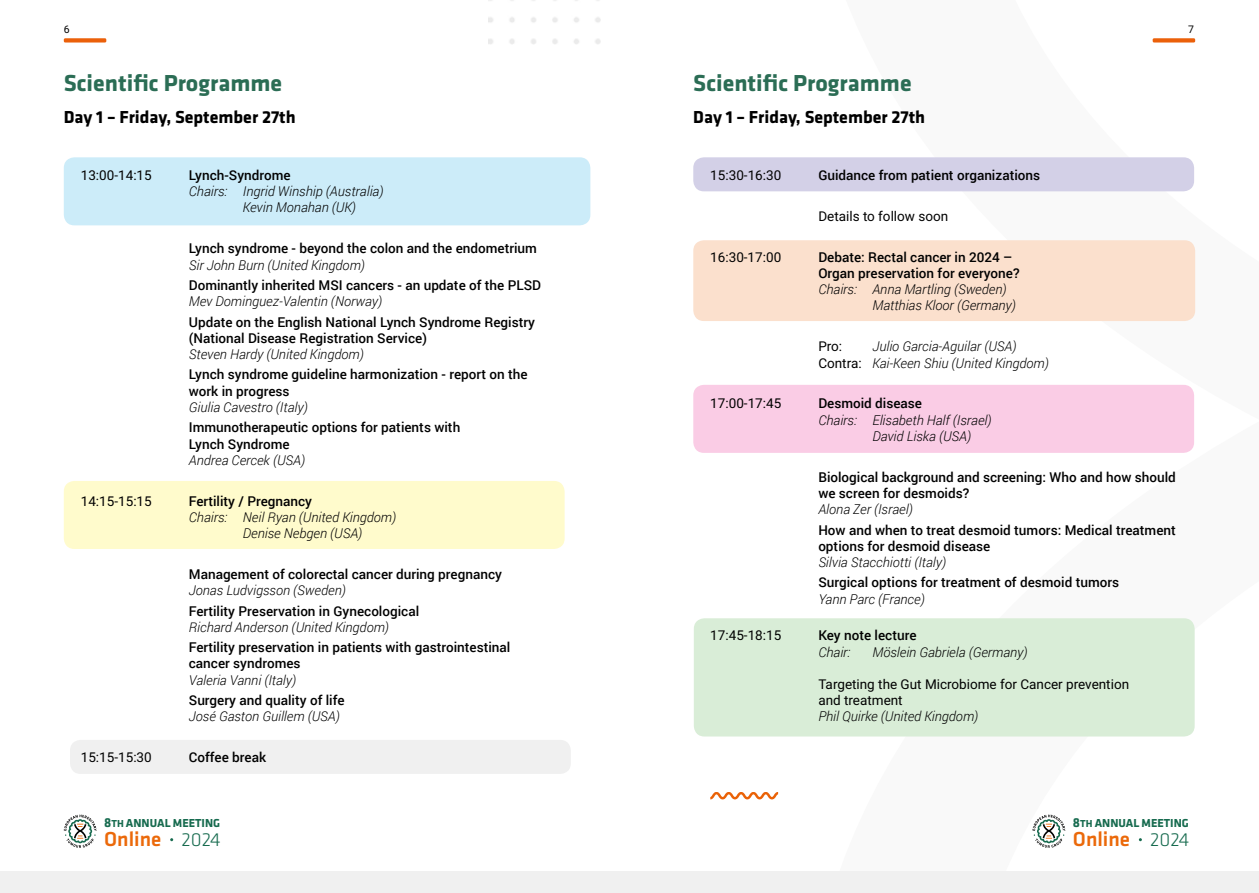
<style>
.page{position:relative;width:1259px;height:893px;background:#fff}
.page>*{position:absolute;margin:0;border:0;box-sizing:border-box;transform-origin:0 0}
.t1{font:700 24px "Klavika";color:#2b6d55}
.t2{font:21px "Klavika Medium TF";color:#eb690a}
.t3{font:700 18px "Klavika";color:#000}
.t4{font:500 13.5px/16.2px "Roboto";color:#000}
.t5{font:italic 300 13.5px/16.2px "Roboto";color:#000}
.t6{font:13.5px/16.2px "Roboto";color:#000}
.t7{font:700 12px "Klavika";color:#176b4f}
.t8{font:10.5px "Roboto";color:#000}
.s1{font-size:13.5px}
.s2{font-size:10.5px}
.s3{font-family:"Klavika";font-weight:300;font-size:19.5px;color:#176b4f}
.s4{font-weight:400;font-style:normal}
</style>
<div class="page">
<div style="left:694px;top:618px;width:500px;height:118px;background:#d9edd7;border-radius:11px"></div>
<div style="left:693px;top:385px;width:501px;height:68px;background:#facce5;border-radius:11px"></div>
<div style="left:693px;top:240px;width:502px;height:81px;background:#fbe0cd;border-radius:11px"></div>
<div style="left:70px;top:740px;width:501px;height:34px;background:#f0f0f0;border-radius:11px"></div>
<div style="left:64px;top:481px;width:500px;height:68px;background:#fffbcc;border-radius:11px"></div>
<div style="left:64px;top:157px;width:526px;height:68px;background:#ccecf9;border-radius:11px"></div>
<div style="left:64px;top:38px;width:42px;height:5px;background:#eb600a;border-radius:2px"></div>
<div style="left:1152px;top:38px;width:43px;height:5px;background:#eb600a;border-radius:2px"></div>
<div style="left:0;top:872px;width:1259px;height:21px;background:#f0f0f0"></div>
<img style="left:488px;top:0;width:112px;height:44px">
<svg style="left:64px;top:815px;width:33px;height:33px"></svg>
<svg style="left:1032px;top:815px;width:33px;height:33px"></svg>
<svg style="left:710px;top:792px;width:68px;height:7px"></svg>
<div style="left:693px;top:157px;width:501px;height:34px;background:#d3d0e7;border-radius:11px"></div>
<p class="t8" style="left:64px;top:22px;width:7px">6</p>
<p class="t8" style="left:1188px;top:22px;width:7px">7</p>
<h1 class="t1" style="left:64px;top:70px;width:220px">Scientific Programme</h1>
<h3 class="t3" style="left:64px;top:108px;width:233px">Day 1 – Friday, September 27th</h3>
<p class="t6" style="left:81px;top:167px;width:72px">13:00-14:15</p>
<p class="t4" style="left:189px;top:167px;width:103px">Lynch-Syndrome</p>
<p class="t5" style="left:243px;top:183px;width:142px;text-indent:-54px">Chairs: Ingrid Winship (Australia)<br>Kevin Monahan (UK)</p>
<p class="t4" style="left:189px;top:240px;width:350px">Lynch syndrome - beyond the colon and the endometrium</p>
<p class="t5" style="left:189px;top:256px;width:178px">Sir John Burn (United Kingdom)</p>
<p class="t4" style="left:189px;top:277px;width:354px">Dominantly inherited MSI cancers - an update of the PLSD</p>
<p class="t5" style="left:189px;top:293px;width:195px">Mev Dominguez-Valentin (Norway)</p>
<p class="t4" style="left:189px;top:313px;width:348px">Update on the English National Lynch Syndrome Registry (National Disease Registration Service)</p>
<p class="t5" style="left:189px;top:346px;width:176px">Steven Hardy (United Kingdom)</p>
<p class="t4" style="left:189px;top:366px;width:340px">Lynch syndrome guideline harmonization - report on the work in progress</p>
<p class="t5" style="left:189px;top:398px;width:120px">Giulia Cavestro (Italy)</p>
<p class="t4" style="left:189px;top:419px;width:273px">Immunotherapeutic options for patients with<br>Lynch Syndrome</p>
<p class="t5" style="left:189px;top:451px;width:118px">Andrea Cercek (USA)</p>
<p class="t6" style="left:81px;top:492px;width:72px">14:15-15:15</p>
<p class="t4" style="left:189px;top:492px;width:125px">Fertility / Pregnancy</p>
<p class="t5" style="left:243px;top:508px;width:155px;text-indent:-54px">Chairs: Neil Ryan (United Kingdom)<br>Denise Nebgen (USA)</p>
<p class="t4" style="left:189px;top:565px;width:315px">Management of colorectal cancer during pregnancy</p>
<p class="t5" style="left:189px;top:582px;width:158px">Jonas Ludvigsson (Sweden)</p>
<p class="t4" style="left:189px;top:602px;width:232px">Fertility Preservation in Gynecological</p>
<p class="t5" style="left:189px;top:618px;width:202px">Richard Anderson (United Kingdom)</p>
<p class="t4" style="left:189px;top:639px;width:323px">Fertility preservation in patients with gastrointestinal cancer syndromes</p>
<p class="t5" style="left:189px;top:671px;width:109px">Valeria Vanni (Italy)</p>
<p class="t4" style="left:189px;top:692px;width:157px">Surgery and quality of life</p>
<p class="t5" style="left:189px;top:708px;width:152px">José Gaston Guillem (USA)</p>
<p class="t6" style="left:81px;top:749px;width:72px">15:15-15:30</p>
<p class="t4" style="left:189px;top:749px;width:79px">Coffee break</p>
<p class="t7" style="left:104px;top:817px;width:117px"><span class="s1">8</span><span class="s2">TH</span> ANNUAL MEETING</p>
<h2 class="t2" style="left:104px;top:827px;width:118px">Online <span class="s3">2024</span></h2>
<h1 class="t1" style="left:693px;top:70px;width:220px">Scientific Programme</h1>
<h3 class="t3" style="left:693px;top:108px;width:233px">Day 1 – Friday, September 27th</h3>
<p class="t6" style="left:710px;top:167px;width:72px">15:30-16:30</p>
<p class="t4" style="left:818px;top:167px;width:223px">Guidance from patient organizations</p>
<p class="t6" style="left:818px;top:207px;width:131px">Details to follow soon</p>
<p class="t6" style="left:710px;top:248px;width:72px">16:30-17:00</p>
<p class="t4" style="left:818px;top:248px;width:203px">Debate: Rectal cancer in 2024 –<br>Organ preservation for everyone?</p>
<p class="t5" style="left:872px;top:281px;width:145px;text-indent:-54px">Chairs: Anna Martling (Sweden)<br>Matthias Kloor (Germany)</p>
<p class="t6" style="left:818px;top:338px;width:25px">Pro:</p>
<p class="t5" style="left:818px;top:338px;width:232px;text-indent:54px">Julio Garcia-Aguilar (USA)<br><span class="s4">Contra:</span> Kai-Keen Shiu (United Kingdom)</p>
<p class="t6" style="left:710px;top:395px;width:72px">17:00-17:45</p>
<p class="t4" style="left:818px;top:395px;width:105px">Desmoid disease</p>
<p class="t5" style="left:872px;top:411px;width:121px;text-indent:-54px">Chairs: Elisabeth Half (Israel)<br>David Liska (USA)</p>
<p class="t4" style="left:818px;top:468px;width:359px">Biological background and screening: Who and how should we screen for desmoids?</p>
<p class="t5" style="left:818px;top:501px;width:96px">Alona Zer (Israel)</p>
<p class="t4" style="left:818px;top:521px;width:359px">How and when to treat desmoid tumors: Medical treatment options for desmoid disease</p>
<p class="t5" style="left:818px;top:554px;width:129px">Silvia Stacchiotti (Italy)</p>
<p class="t4" style="left:818px;top:574px;width:302px">Surgical options for treatment of desmoid tumors</p>
<p class="t5" style="left:818px;top:590px;width:108px">Yann Parc (France)</p>
<p class="t6" style="left:710px;top:627px;width:72px">17:45-18:15</p>
<p class="t4" style="left:818px;top:627px;width:100px">Key note lecture</p>
<p class="t5" style="left:818px;top:643px;width:34px">Chair:</p>
<p class="t5" style="left:872px;top:643px;width:157px">Möslein Gabriela (Germany)</p>
<p class="t6" style="left:818px;top:675px;width:312px">Targeting the Gut Microbiome for Cancer prevention and treatment</p>
<p class="t5" style="left:818px;top:708px;width:161px">Phil Quirke (United Kingdom)</p>
<p class="t7" style="left:1073px;top:817px;width:117px"><span class="s1">8</span><span class="s2">TH</span> ANNUAL MEETING</p>
<h2 class="t2" style="left:1073px;top:827px;width:118px">Online <span class="s3">2024</span></h2>
</div>
